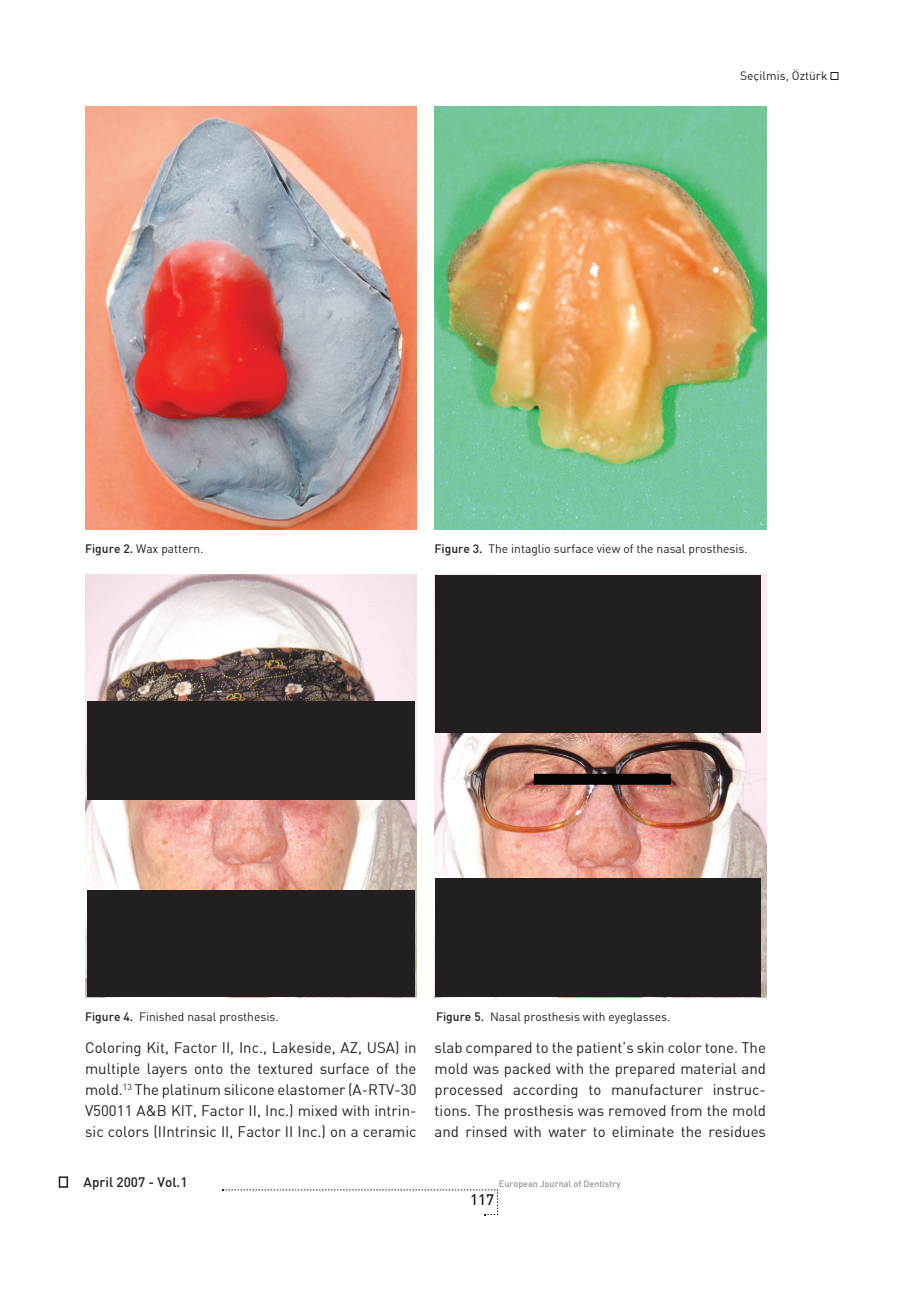
<style>
.page{position:relative;width:915px;height:1306px;background:#fff}
.page>*{position:absolute;margin:0;border:0;box-sizing:border-box;transform-origin:0 0}
.t1{font:15px/21px "Din B Regular";color:#231f20;text-align:justify}
.t2{font:15px "Din B Medium";color:#231f20}
.t3{font:13.5px "Din B Medium";color:#231f20}
.t4{font:12px "Din B Regular";color:#231f20}
.t5{font:9px "Din B Medium";color:#939598}
.s1{font-family:"Din B Medium"}
</style>
<div class="page">
<div style="left:59px;top:1176px;width:9px;height:11px;border:2px solid #231f20"></div>
<svg style="left:222px;top:1189px;width:276px;height:26px"></svg>
<div style="left:830px;top:72px;width:8px;height:8px;border:1px solid #231f20"></div>
<img style="left:85px;top:106px;width:331px;height:423px">
<img style="left:434px;top:106px;width:331px;height:423px">
<img style="left:85px;top:574px;width:331px;height:423px">
<img style="left:434px;top:574px;width:331px;height:423px">
<div style="left:87px;top:701px;width:327px;height:99px;background:#231f20"></div>
<div style="left:87px;top:890px;width:327px;height:106px;background:#231f20"></div>
<div style="left:435px;top:878px;width:326px;height:118px;background:#231f20"></div>
<div style="left:435px;top:575px;width:326px;height:157px;background:#231f20"></div>
<p class="t4" style="left:740px;top:68px;width:89px">Seçilmis, Öztürk</p>
<p class="t4" style="left:85px;top:541px;width:120px"><span class="s1">Figure 2.</span> Wax pattern.</p>
<p class="t4" style="left:434px;top:541px;width:314px"><span class="s1">Figure 3.</span> The intaglio surface view of the nasal prosthesis.</p>
<p class="t4" style="left:85px;top:1009px;width:195px"><span class="s1">Figure 4.</span> Finished nasal prosthesis.</p>
<p class="t4" style="left:436px;top:1009px;width:236px"><span class="s1">Figure 5.</span> Nasal prosthesis with eyeglasses.</p>
<p class="t1" style="left:85px;top:1036px;width:333px">Coloring Kit, Factor II, Inc., Lakeside, AZ, USA) in multiple layers onto the textured surface of the mold.<sup>13</sup> The platinum silicone elastomer (A-RTV-30<br>V50011 A&amp;B KIT, Factor II, Inc.) mixed with intrin&shy;sic colors (IIntrinsic II, Factor II Inc.) on a ceramic</p>
<p class="t1" style="left:434px;top:1036px;width:333px">slab compared to the patient’s skin color tone. The mold was packed with the prepared material and processed according to manufacturer instruc&shy;tions. The prosthesis was removed from the mold and rinsed with water to eliminate the residues</p>
<p class="t3" style="left:84px;top:1173px;width:105px">April 2007 - Vol.1</p>
<p class="t5" style="left:499px;top:1178px;width:123px">European Journal of Dentistry</p>
<p class="t2" style="left:470px;top:1189px;width:25px">117</p>
</div>
